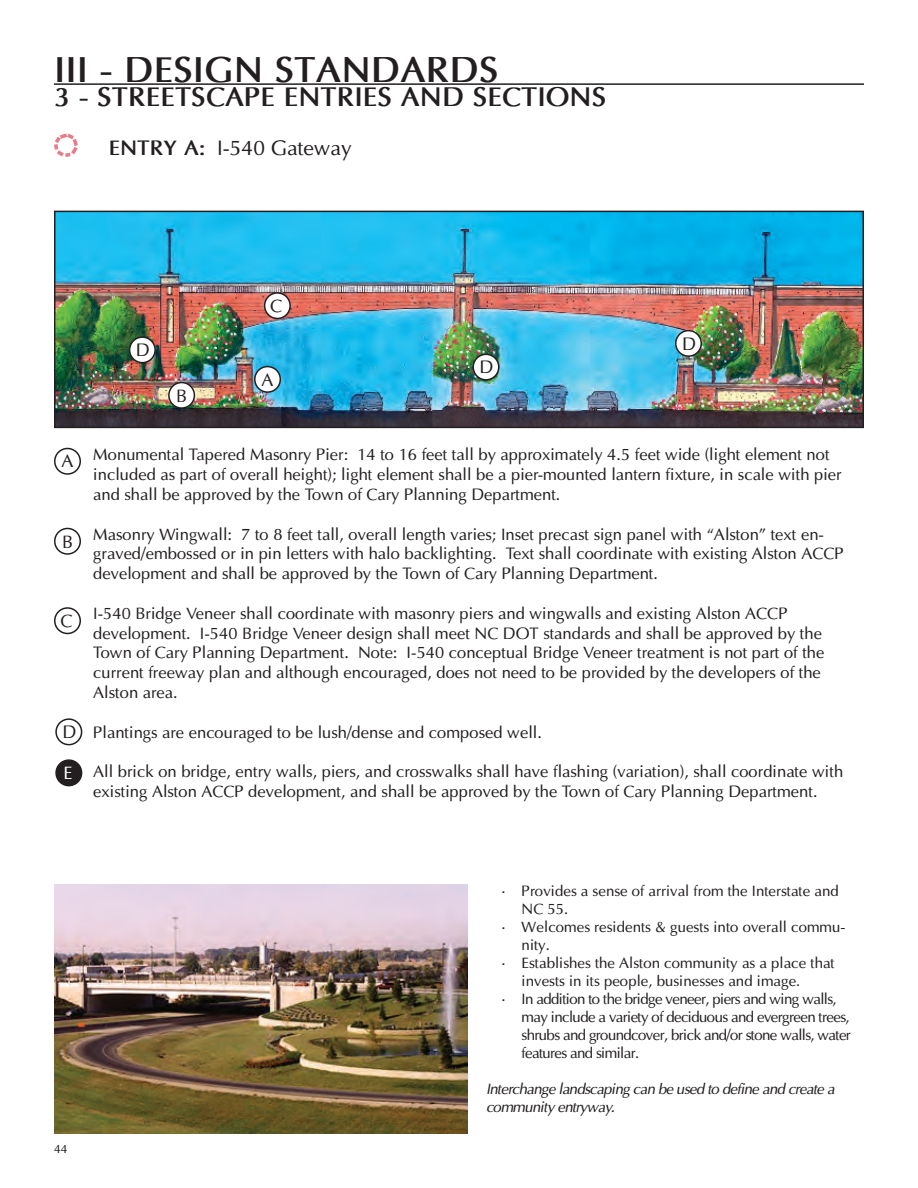
<style>
.page{position:relative;width:918px;height:1188px;background:#fff}
.page>*{position:absolute;margin:0;border:0;box-sizing:border-box;transform-origin:0 0}
.t1{font:700 36px "Optima";color:#231f20}
.t2{font:700 27px "Optima";color:#231f20}
.t3{font:21px "Optima";color:#231f20}
.t4{font:18px "Optima";color:#231f20}
.t5{font:18px "Optima";color:#fff}
.t6{font:16.5px/19.8px "Optima";color:#231f20}
.t7{font:15px/18px "Optima";color:#231f20}
.t8{font:italic 15px/18px "Optima";letter-spacing:-.255em;color:#231f20}
.t9{font:12px "Optima";color:#231f20}
.s1{font-weight:700}
</style>
<div class="page">
<hr style="left:54px;top:83px;width:810px;height:2px;background:#231f20">
<img style="left:54px;top:885px;width:414px;height:249px">
<img style="left:57px;top:214px;width:804px;height:211px">
<div style="left:54px;top:211px;width:810px;height:217px;border:2px solid #231f20"></div>
<div style="left:255px;top:367px;width:25px;height:25px;background:#fff;border-radius:50%"></div>
<div style="left:254px;top:366px;width:27px;height:27px;border:2px solid #231f20;border-radius:50%"></div>
<div style="left:169px;top:383px;width:25px;height:25px;background:#fff;border-radius:50%"></div>
<div style="left:168px;top:382px;width:27px;height:27px;border:2px solid #231f20;border-radius:50%"></div>
<div style="left:265px;top:293px;width:25px;height:25px;background:#fff;border-radius:50%"></div>
<div style="left:264px;top:292px;width:27px;height:27px;border:2px solid #231f20;border-radius:50%"></div>
<div style="left:473px;top:354px;width:26px;height:26px;background:#fff;border-radius:50%"></div>
<div style="left:472px;top:354px;width:28px;height:27px;border:2px solid #231f20;border-radius:50%"></div>
<div style="left:676px;top:331px;width:25px;height:25px;background:#fff;border-radius:50%"></div>
<div style="left:675px;top:330px;width:27px;height:27px;border:2px solid #231f20;border-radius:50%"></div>
<div style="left:130px;top:337px;width:25px;height:26px;background:#fff;border-radius:50%"></div>
<div style="left:129px;top:336px;width:27px;height:27px;border:2px solid #231f20;border-radius:50%"></div>
<div style="left:55px;top:718px;width:27px;height:27px;border:2px solid #231f20;border-radius:50%"></div>
<div style="left:54px;top:607px;width:27px;height:27px;border:2px solid #231f20;border-radius:50%"></div>
<div style="left:54px;top:448px;width:27px;height:27px;border:2px solid #231f20;border-radius:50%"></div>
<div style="left:54px;top:528px;width:27px;height:27px;border:2px solid #231f20;border-radius:50%"></div>
<div style="left:56px;top:760px;width:26px;height:26px;background:#231f20;border-radius:50%"></div>
<div style="left:55px;top:759px;width:27px;height:27px;border:2px solid #231f20;border-radius:50%"></div>
<svg style="left:54px;top:134px;width:24px;height:23px"></svg>
<p class="t1" style="left:54px;top:48px;width:446px">III - DESI GN STANDARDS</p>
<p class="t2" style="left:54px;top:80px;width:554px">3 - STREETSCAPE ENTRI ES AND SECTIONS</p>
<p class="t3" style="left:109px;top:135px;width:245px"><span class="s1">ENTRY A:</span> I-540 Gateway</p>
<p class="t4" style="left:136px;top:339px;width:16px">D</p>
<p class="t4" style="left:176px;top:385px;width:13px">B</p>
<p class="t4" style="left:270px;top:295px;width:12px">C</p>
<p class="t4" style="left:262px;top:368px;width:14px">A</p>
<p class="t4" style="left:480px;top:356px;width:16px">D</p>
<p class="t4" style="left:682px;top:333px;width:16px">D</p>
<p class="t4" style="left:62px;top:450px;width:14px">A</p>
<p class="t4" style="left:62px;top:531px;width:13px">B</p>
<p class="t4" style="left:60px;top:610px;width:12px">C</p>
<p class="t4" style="left:62px;top:721px;width:16px">D</p>
<p class="t5" style="left:63px;top:762px;width:8px">E</p>
<p class="t6" style="left:93px;top:445px;width:750px">Monumental Tapered Masonry Pier: 14 to 16 feet tall by approximately 4.5 feet wide (light element not included as part of overall height); light element shall be a pier-mounted lantern fixture, in scale with pier and shall be approved by the Town of Cary Planning Department.</p>
<p class="t6" style="left:93px;top:524px;width:732px;text-align:justify">Masonry Wingwall: 7 to 8 feet tall, overall length varies; Inset precast sign panel with “Alston” text en&shy;graved/embossed or in pin letters with halo backlighting. Text shall coordinate with existing Alston ACCP development and shall be approved by the Town of Cary Planning Department.</p>
<p class="t6" style="left:93px;top:603px;width:733px">I-540 Bridge Veneer shall coordinate with masonry piers and wingwalls and existing Alston ACCP development. I-540 Bridge Veneer design shall meet NC DOT standards and shall be approved by the Town of Cary Planning Department. Note: I-540 conceptual Bridge Veneer treatment is not part of the current freeway plan and although encouraged, does not need to be provided by the developers of the Alston area.</p>
<p class="t6" style="left:93px;top:722px;width:450px">Plantings are encouraged to be lush/dense and composed well.</p>
<p class="t6" style="left:93px;top:762px;width:752px">All brick on bridge, entry walls, piers, and crosswalks shall have flashing (variation), shall coordinate with existing Alston ACCP</p>
<p class="t6" style="left:248px;top:782px;width:571px">development, and shall be approved by the Town of Cary Planning Department.</p>
<p class="t9" style="left:54px;top:1141px;width:15px">44</p>
<p class="t7" style="left:522px;top:882px;width:331px">Provides a sense of arrival from the Interstate and NC 55.<br>Welcomes residents &amp; guests into overall commu&shy;nity.<br>Establishes the Alston community as a place that invests in its people, businesses and image.<br>In addition to the bridge veneer, piers and wing walls, may include a variety of deciduous and evergreen trees, shrubs and groundcover, brick and/or stone walls, water features and similar.</p>
<p class="t8" style="left:486px;top:1080px;width:353px">Interchangelandscapingcan beused to defineand createa communityentryway.</p>
<p class="t7" style="left:501px;top:882px;width:11px">•</p>
<p class="t7" style="left:501px;top:918px;width:11px">•</p>
<p class="t7" style="left:501px;top:954px;width:11px">•</p>
<p class="t7" style="left:501px;top:990px;width:11px">•</p>
</div>
